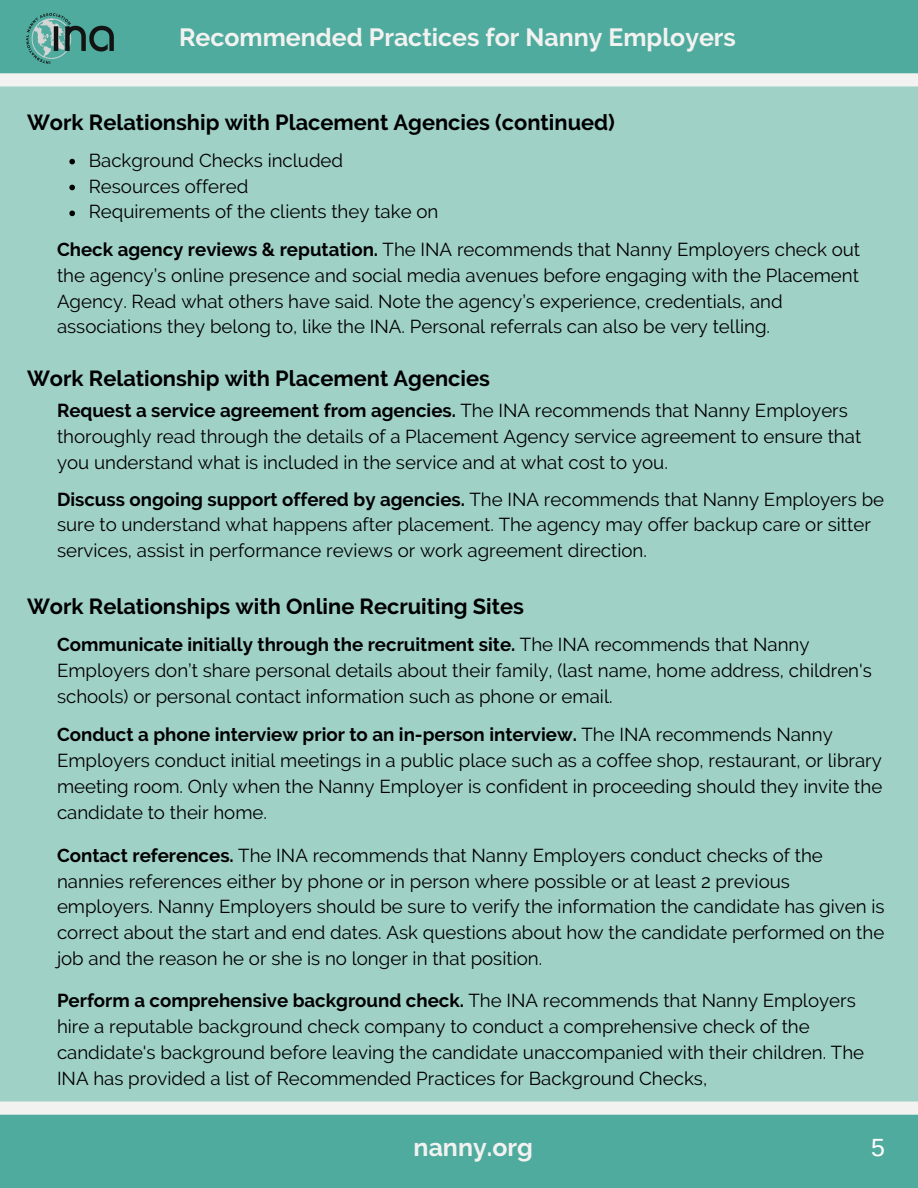
<style>
.page{position:relative;width:918px;height:1188px;background:#50ab9f}
.page>*{position:absolute;margin:0;border:0;box-sizing:border-box;transform-origin:0 0}
.t1{font:700 24.9px "Raleway";color:#f2f2f0}
.t2{font:24.9px "Arimo";color:#fff}
.t3{font:700 21.75px "Raleway";color:#000}
.t4{font:18.75px/25.8px "Raleway";color:#000}
.s1{font-weight:700}
</style>
<div class="page">
<div style="left:0;top:73px;width:918px;height:1042px;background:#a0d1c7"></div>
<img style="left:26px;top:14px;width:88px;height:49px">
<svg style="left:69px;top:159px;width:6px;height:5px"></svg>
<svg style="left:69px;top:185px;width:6px;height:5px"></svg>
<svg style="left:69px;top:211px;width:6px;height:5px"></svg>
<p class="t1" style="left:179px;top:23px;width:558px">Recommended Practices for Nanny Employers</p>
<p class="t3" style="left:27px;top:110px;width:589px">Work Relationship with Placement Agencies (continued)</p>
<p class="t4" style="left:89px;top:147px;width:256px">Background Checks included</p>
<p class="t4" style="left:89px;top:173px;width:161px">Resources offered</p>
<p class="t4" style="left:89px;top:199px;width:351px">Requirements of the clients they take on</p>
<p class="t4" style="left:57px;top:236px;width:805px"><span class="s1">Check agency reviews &amp; reputation.</span> The INA recommends that Nanny Employers check out the agency’s online presence and social media avenues before engaging with the Placement Agency. Read what others have said. Note the agency’s experience, credentials, and associations they belong to, like the INA. Personal referrals can also be very telling.</p>
<p class="t3" style="left:27px;top:365px;width:465px">Work Relationship with Placement Agencies</p>
<p class="t4" style="left:57px;top:398px;width:806px"><span class="s1">Request a service agreement from agencies.</span> The INA recommends that Nanny Employers thoroughly read through the details of a Placement Agency service agreement to ensure that you understand what is included in the service and at what cost to you.</p>
<p class="t4" style="left:57px;top:486px;width:829px"><span class="s1">Discuss ongoing support offered by agencies.</span> The INA recommends that Nanny Employers be sure to understand what happens after placement. The agency may offer backup care or sitter services, assist in performance reviews or work agreement direction.</p>
<p class="t3" style="left:27px;top:594px;width:499px">Work Relationships with Online Recruiting Sites</p>
<p class="t4" style="left:57px;top:632px;width:816px"><span class="s1">Communicate initially through the recruitment site.</span> The INA recommends that Nanny<br>Employers don’t share personal details about their family, (last name, home address, children's schools) or personal contact information such as phone or email.</p>
<p class="t4" style="left:57px;top:722px;width:827px"><span class="s1">Conduct a phone interview prior to an in-person interview.</span> The INA recommends Nanny Employers conduct initial meetings in a public place such as a coffee shop, restaurant, or library meeting room. Only when the Nanny Employer is confident in proceeding should they invite the candidate to their home.</p>
<p class="t4" style="left:57px;top:842px;width:829px"><span class="s1">Contact references.</span> The INA recommends that Nanny Employers conduct checks of the nannies references either by phone or in person where possible or at least 2 previous employers. Nanny Employers should be sure to verify the information the candidate has given is correct about the start and end dates. Ask questions about how the candidate performed on the job and the reason he or she is no longer in that position.</p>
<p class="t4" style="left:57px;top:987px;width:809px"><span class="s1">Perform a comprehensive background check.</span> The INA recommends that Nanny Employers hire a reputable background check company to conduct a comprehensive check of the candidate's background before leaving the candidate unaccompanied with their children. The INA has provided a list of Recommended Practices for Background Checks,</p>
<p class="t1" style="left:414px;top:1132px;width:121px">nanny.org</p>
<p class="t2" style="left:871px;top:1133px;width:15px">5</p>
</div>
